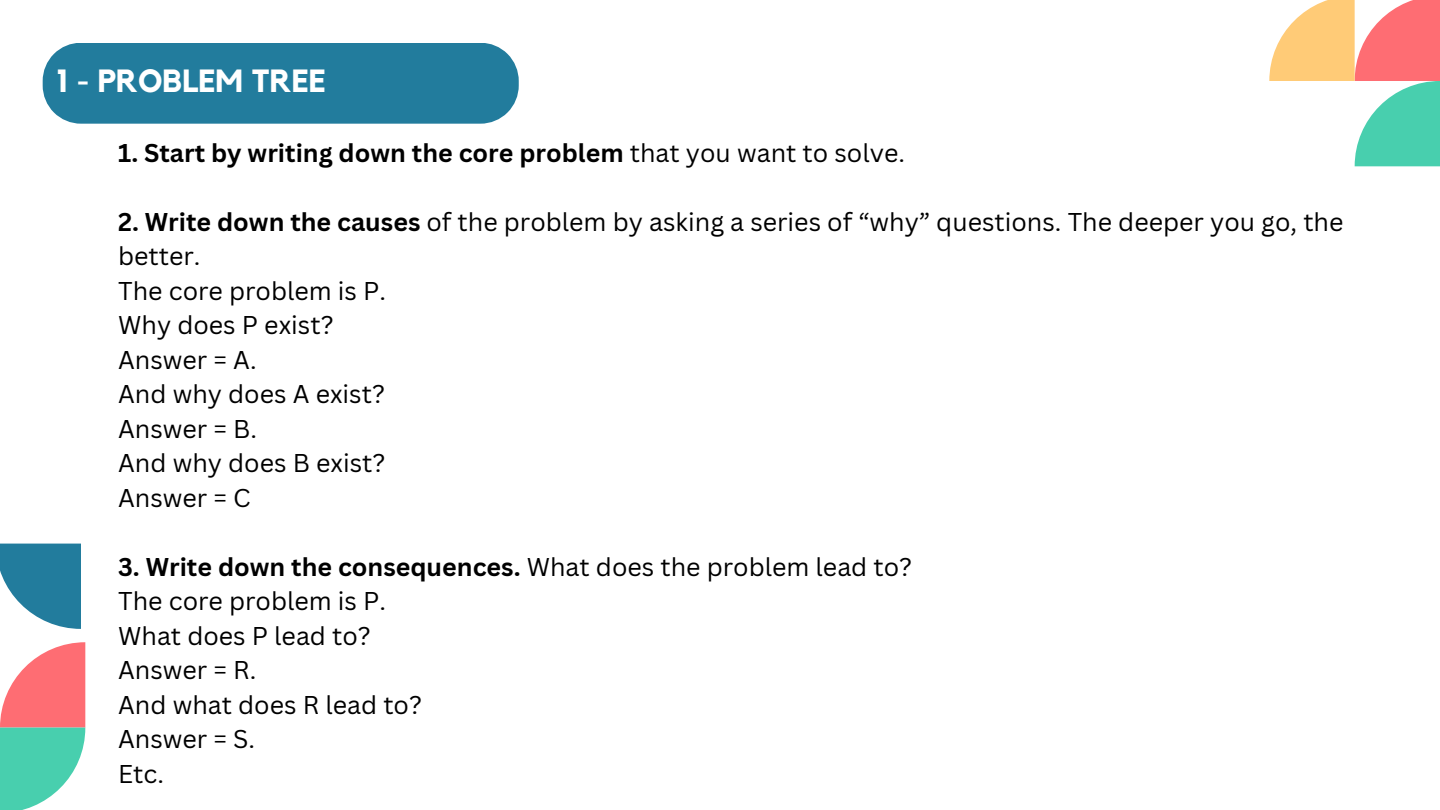
<style>
.page{position:relative;width:1440px;height:810px;background:#fff}
.page>*{position:absolute;margin:0;border:0;box-sizing:border-box;transform-origin:0 0}
.t1{font:700 32px "Kollektif";color:#fff}
.t2{font:25px/34.5px "Canva Sans";color:#000}
.t3{font:700 25px "Canva Sans";color:#000}
.s1{font-weight:400}
.s2{font-weight:700}
</style>
<div class="page">
<svg style="left:1269px;top:0;width:171px;height:166px"></svg>
<svg style="left:0;top:642px;width:85px;height:168px"></svg>
<svg style="left:0;top:544px;width:81px;height:85px"></svg>
<div style="left:43px;top:43px;width:476px;height:81px;background:#227c9d"></div>
<p class="t1" style="left:56px;top:66px;width:272px">1 - PROBLEM TREE</p>
<p class="t3" style="left:118px;top:135px;width:788px">1. Start by writing down the core problem <span class="s1">that you want to solve.</span></p>
<h1 class="t2" style="left:118px;top:204px;width:1227px"><span class="s2">2. Write down the causes</span> of the problem by asking a series of “why” questions. The deeper you go, the better.</h1>
<p class="t2" style="left:118px;top:273px;width:269px">The core problem is P.</p>
<p class="t2" style="left:118px;top:308px;width:217px">Why does P exist?</p>
<p class="t2" style="left:118px;top:342px;width:140px">Answer = A.</p>
<p class="t2" style="left:118px;top:377px;width:268px">And why does A exist?</p>
<p class="t2" style="left:118px;top:411px;width:140px">Answer = B.</p>
<p class="t2" style="left:118px;top:446px;width:269px">And why does B exist?</p>
<p class="t2" style="left:118px;top:480px;width:134px">Answer = C</p>
<p class="t3" style="left:118px;top:549px;width:796px">3. Write down the consequences. <span class="s1">What does the problem lead to?</span></p>
<p class="t2" style="left:118px;top:584px;width:269px">The core problem is P.</p>
<p class="t2" style="left:118px;top:618px;width:254px">What does P lead to?</p>
<p class="t2" style="left:118px;top:653px;width:140px">Answer = R.</p>
<p class="t2" style="left:118px;top:687px;width:305px">And what does R lead to?</p>
<p class="t2" style="left:118px;top:722px;width:139px">Answer = S.</p>
<p class="t2" style="left:118px;top:756px;width:47px">Etc.</p>
</div>
